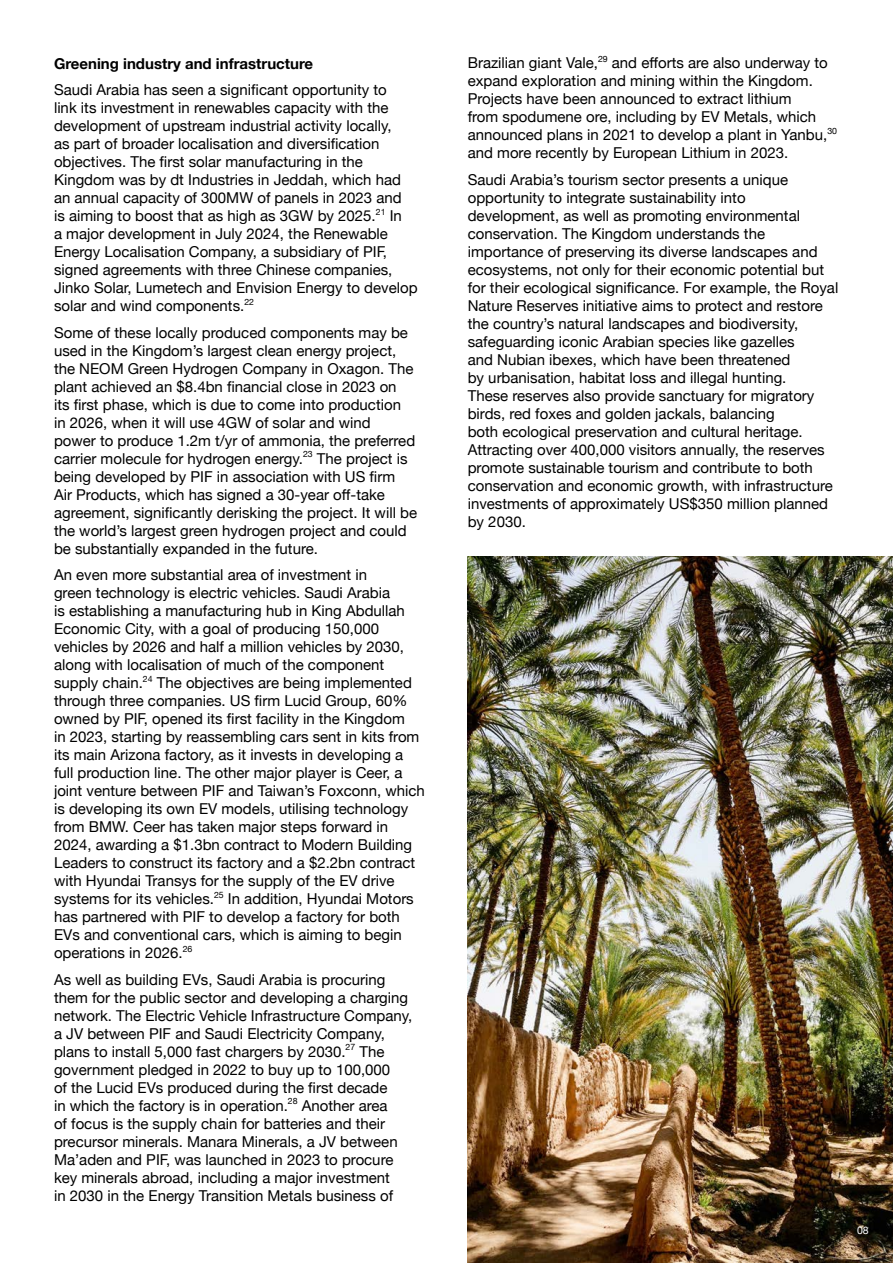
<style>
.page{position:relative;width:893px;height:1263px;background:#fff}
.page>*{position:absolute;margin:0;border:0;box-sizing:border-box;transform-origin:0 0}
.t1{font:15px/18px "Helvetica Neue";color:#000}
.t2{font:700 15px "Helvetica Neue";color:#000}
.t3{font:10.5px "Helvetica Neue";color:#fff}
</style>
<div class="page">
<img style="left:468px;top:557px;width:425px;height:706px">
<p class="t2" style="left:54px;top:52px;width:261px">Greening industry and infrastructure</p>
<p class="t1" style="left:54px;top:82px;width:365px">Saudi Arabia has seen a significant opportunity to<br>link its investment in renewables capacity with the development of upstream industrial activity locally,<br>as part of broader localisation and diversification objectives. The first solar manufacturing in the Kingdom was by dt Industries in Jeddah, which had an annual capacity of 300MW of panels in 2023 and<br>is aiming to boost that as high as 3GW by 2025.<sup>21</sup> In<br>a major development in July 2024, the Renewable Energy Localisation Company, a subsidiary of PIF, signed agreements with three Chinese companies, Jinko Solar, Lumetech and Envision Energy to develop solar and wind components.<sup>22</sup></p>
<p class="t1" style="left:54px;top:324px;width:365px">Some of these locally produced components may be used in the Kingdom’s largest clean energy project, the NEOM Green Hydrogen Company in Oxagon. The plant achieved an $8.4bn financial close in 2023 on<br>its first phase, which is due to come into production<br>in 2026, when it will use 4GW of solar and wind<br>power to produce 1.2m t/yr of ammonia, the preferred carrier molecule for hydrogen energy.<sup>23</sup> The project is being developed by PIF in association with US firm<br>Air Products, which has signed a 30-year off-take agreement, significantly derisking the project. It will be the world’s largest green hydrogen project and could be substantially expanded in the future.</p>
<p class="t1" style="left:54px;top:567px;width:372px">An even more substantial area of investment in<br>green technology is electric vehicles. Saudi Arabia<br>is establishing a manufacturing hub in King Abdullah Economic City, with a goal of producing 150,000 vehicles by 2026 and half a million vehicles by 2030, along with localisation of much of the component supply chain.<sup>24</sup> The objectives are being implemented through three companies. US firm Lucid Group, 60% owned by PIF, opened its first facility in the Kingdom<br>in 2023, starting by reassembling cars sent in kits from its main Arizona factory, as it invests in developing a full production line. The other major player is Ceer, a joint venture between PIF and Taiwan’s Foxconn, which is developing its own EV models, utilising technology from BMW. Ceer has taken major steps forward in 2024, awarding a $1.3bn contract to Modern Building Leaders to construct its factory and a $2.2bn contract with Hyundai Transys for the supply of the EV drive systems for its vehicles.<sup>25</sup> In addition, Hyundai Motors has partnered with PIF to develop a factory for both EVs and conventional cars, which is aiming to begin operations in 2026.<sup>26</sup></p>
<p class="t1" style="left:54px;top:971px;width:360px">As well as building EVs, Saudi Arabia is procuring them for the public sector and developing a charging network. The Electric Vehicle Infrastructure Company, a JV between PIF and Saudi Electricity Company, plans to install 5,000 fast chargers by 2030.<sup>27</sup> The government pledged in 2022 to buy up to 100,000<br>of the Lucid EVs produced during the first decade<br>in which the factory is in operation.<sup>28</sup> Another area<br>of focus is the supply chain for batteries and their precursor minerals. Manara Minerals, a JV between Ma’aden and PIF, was launched in 2023 to procure key minerals abroad, including a major investment<br>in 2030 in the Energy Transition Metals business of</p>
<p class="t1" style="left:468px;top:55px;width:371px">Brazilian giant Vale,<sup>29</sup> and efforts are also underway to expand exploration and mining within the Kingdom.<br>Projects have been announced to extract lithium<br>from spodumene ore, including by EV Metals, which announced plans in 2021 to develop a plant in Yanbu,<sup>30 </sup>and more recently by European Lithium in 2023.</p>
<p class="t1" style="left:468px;top:171px;width:372px">Saudi Arabia’s tourism sector presents a unique opportunity to integrate sustainability into development, as well as promoting environmental conservation. The Kingdom understands the importance of preserving its diverse landscapes and ecosystems, not only for their economic potential but for their ecological significance. For example, the Royal Nature Reserves initiative aims to protect and restore the country’s natural landscapes and biodiversity, safeguarding iconic Arabian species like gazelles<br>and Nubian ibexes, which have been threatened<br>by urbanisation, habitat loss and illegal hunting.<br>These reserves also provide sanctuary for migratory birds, red foxes and golden jackals, balancing<br>both ecological preservation and cultural heritage.<br>Attracting over 400,000 visitors annually, the reserves promote sustainable tourism and contribute to both conservation and economic growth, with infrastructure investments of approximately US$350 million planned by 2030.</p>
<p class="t3" style="left:857px;top:1223px;width:13px">08</p>
</div>
